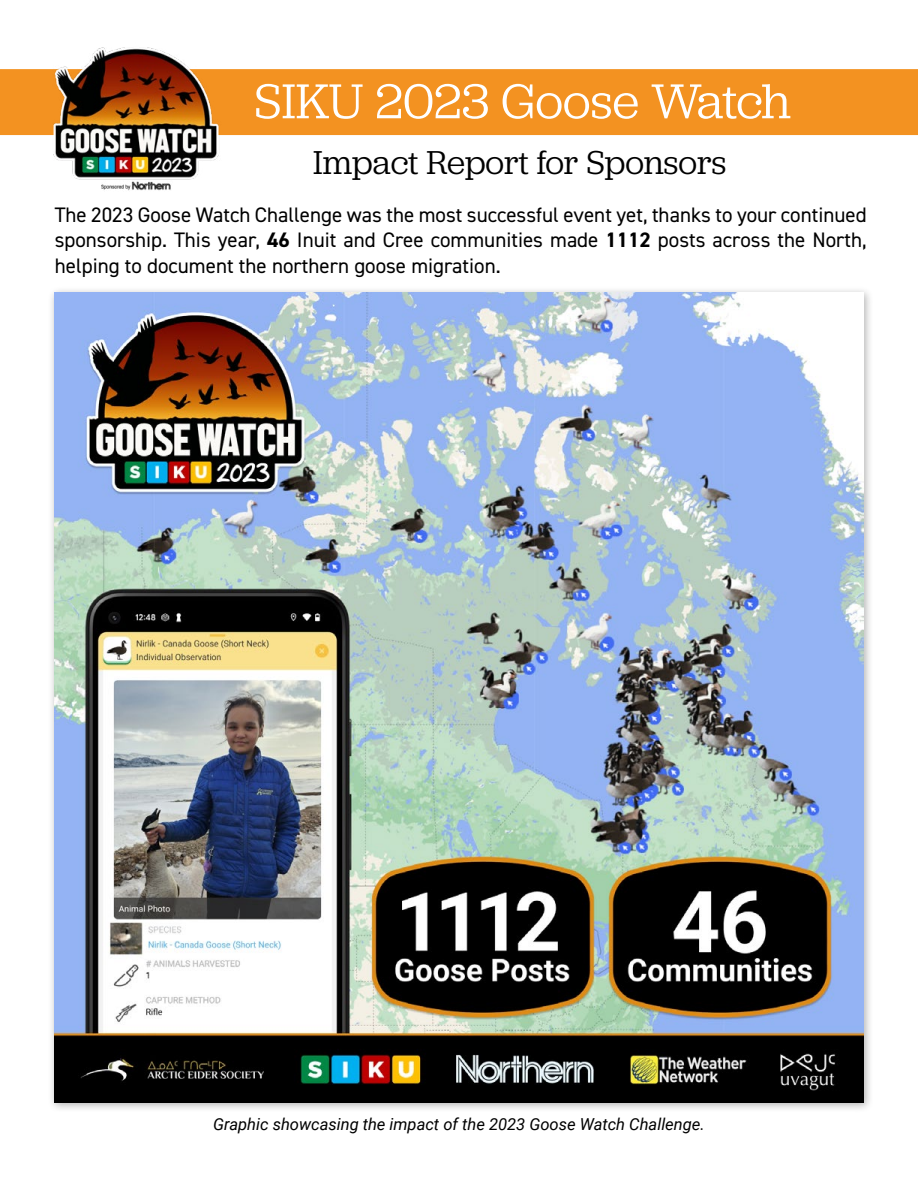
<style>
.page{position:relative;width:918px;height:1188px;background:#fff}
.page>*{position:absolute;margin:0;border:0;box-sizing:border-box;transform-origin:0 0}
.t1{font:51px "Jubilat";color:#fff}
.t2{font:34.5px "Jubilat";color:#000}
.t3{font:21px/25.2px "DIN2014";color:#000;text-align:justify}
.t4{font:italic 16.5px "Roboto";color:#000}
.s1{font-weight:700}
</style>
<div class="page">
<div style="left:0;top:69px;width:918px;height:67px;background:#f39221"></div>
<img style="left:48px;top:47px;width:176px;height:144px">
<div style="left:48px;top:286px;width:826px;height:827px;background:#000;opacity:.3"></div>
<img style="left:54px;top:293px;width:810px;height:810px">
<h1 class="t1" style="left:254px;top:69px;width:538px">SIKU 2023 Goose Watch</h1>
<h2 class="t2" style="left:313px;top:141px;width:415px">Impact Report for Sponsors</h2>
<p class="t3" style="left:55px;top:202px;width:814px">The 2023 Goose Watch Challenge was the most successful event yet, thanks to your continued sponsorship. This year, <span class="s1">46</span> Inuit and Cree communities made <span class="s1">1112</span> posts across the North, helping to document the northern goose migration.</p>
<p class="t4" style="left:213px;top:1113px;width:493px">Graphic showcasing the impact of the 2023 Goose Watch Challenge.</p>
</div>
